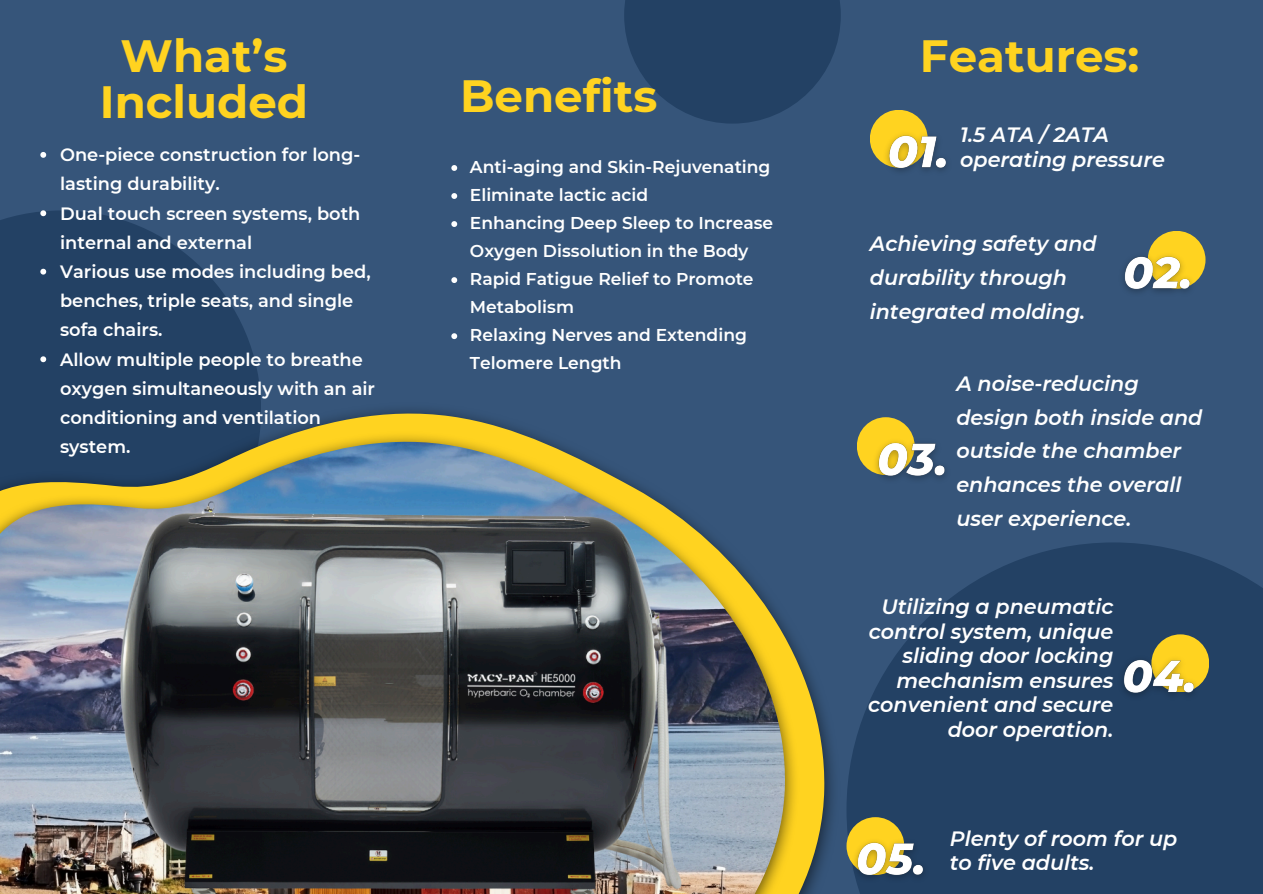
<style>
.page{position:relative;width:1263px;height:894px;background:#fff}
.page>*{position:absolute;margin:0;border:0;box-sizing:border-box;transform-origin:0 0}
.t1{font:700 45.15px "Montserrat";color:#ffd320}
.t2{font:italic 600 20.7px/24.5px "Montserrat";color:#fff}
.t3{font:600 17.85px/29.2px "Montserrat";color:#fff}
.t4{font:600 17.1px/28px "Montserrat";color:#fff}
</style>
<div class="page">
<div style="left:0;top:0;width:1263px;height:893px;background:#36557a"></div>
<svg style="left:0;top:210px;width:261px;height:192px;fill:#234164"></svg>
<div style="left:846px;top:542px;width:417px;height:351px;background:#234164"></div>
<svg style="left:624px;top:0;width:217px;height:124px;fill:#234164"></svg>
<svg style="left:0;top:412px;width:825px;height:481px"></svg>
<img style="left:0;top:431px;width:800px;height:462px">
<img style="left:0;top:441px;width:785px;height:452px">
<div style="left:870px;top:110px;width:58px;height:58px;background:#ffd320;border-radius:50%"></div>
<div style="left:857px;top:417px;width:58px;height:58px;background:#ffd320;border-radius:50%"></div>
<div style="left:1148px;top:231px;width:57px;height:58px;background:#ffd320;border-radius:50%"></div>
<div style="left:1151px;top:634px;width:58px;height:58px;background:#ffd320;border-radius:50%"></div>
<div style="left:846px;top:816px;width:58px;height:58px;background:#ffd320;border-radius:50%"></div>
<svg style="left:40px;top:152px;width:6px;height:6px"></svg>
<svg style="left:40px;top:210px;width:6px;height:6px"></svg>
<svg style="left:40px;top:269px;width:6px;height:5px"></svg>
<svg style="left:40px;top:356px;width:6px;height:6px"></svg>
<img style="left:877px;top:125px;width:70px;height:47px">
<img style="left:867px;top:432px;width:79px;height:48px">
<img style="left:1123px;top:246px;width:81px;height:47px">
<img style="left:1123px;top:649px;width:84px;height:47px">
<img style="left:846px;top:832px;width:77px;height:57px">
<svg style="left:451px;top:165px;width:6px;height:6px"></svg>
<svg style="left:451px;top:193px;width:6px;height:6px"></svg>
<svg style="left:451px;top:221px;width:6px;height:6px"></svg>
<svg style="left:451px;top:277px;width:6px;height:6px"></svg>
<svg style="left:451px;top:333px;width:6px;height:6px"></svg>
<p class="t1" style="left:121px;top:28px;width:168px">What’s</p>
<h1 class="t1" style="left:920px;top:28px;width:221px">Features:</h1>
<p class="t1" style="left:100px;top:75px;width:210px">Included</p>
<p class="t3" style="left:60px;top:140px;width:302px">One-piece construction for long&shy;lasting durability.</p>
<p class="t3" style="left:60px;top:198px;width:302px">Dual touch screen systems, both internal and external</p>
<p class="t3" style="left:60px;top:257px;width:312px">Various use modes including bed, benches, triple seats, and single sofa chairs.</p>
<p class="t3" style="left:60px;top:344px;width:316px">Allow multiple people to breathe oxygen simultaneously with an air conditioning and ventilation system.</p>
<h1 class="t1" style="left:460px;top:68px;width:199px">Benefits</h1>
<p class="t2" style="left:960px;top:123px;width:206px">1.5 ATA / 2ATA operating pressure</p>
<p class="t4" style="left:470px;top:153px;width:302px">Anti-aging and Skin-Rejuvenating</p>
<p class="t4" style="left:470px;top:181px;width:180px">Eliminate lactic acid</p>
<p class="t4" style="left:470px;top:209px;width:305px">Enhancing Deep Sleep to Increase<br>Oxygen Dissolution in the Body</p>
<p class="t4" style="left:470px;top:265px;width:285px">Rapid Fatigue Relief to Promote<br>Metabolism</p>
<p class="t4" style="left:470px;top:321px;width:278px">Relaxing Nerves and Extending<br>Telomere Length</p>
<p class="t2" style="left:870px;top:227px;width:228px;line-height:33.9px">Achieving safety and durability through integrated molding.</p>
<p class="t2" style="left:956px;top:366px;width:248px;line-height:33.9px">A noise-reducing design both inside and outside the chamber enhances the overall user experience.</p>
<p class="t2" style="left:868px;top:594px;width:247px;text-align:right">Utilizing a pneumatic control system, unique sliding door locking mechanism ensures convenient and secure door operation.</p>
<p class="t2" style="left:950px;top:826px;width:229px">Plenty of room for up to five adults.</p>
</div>
